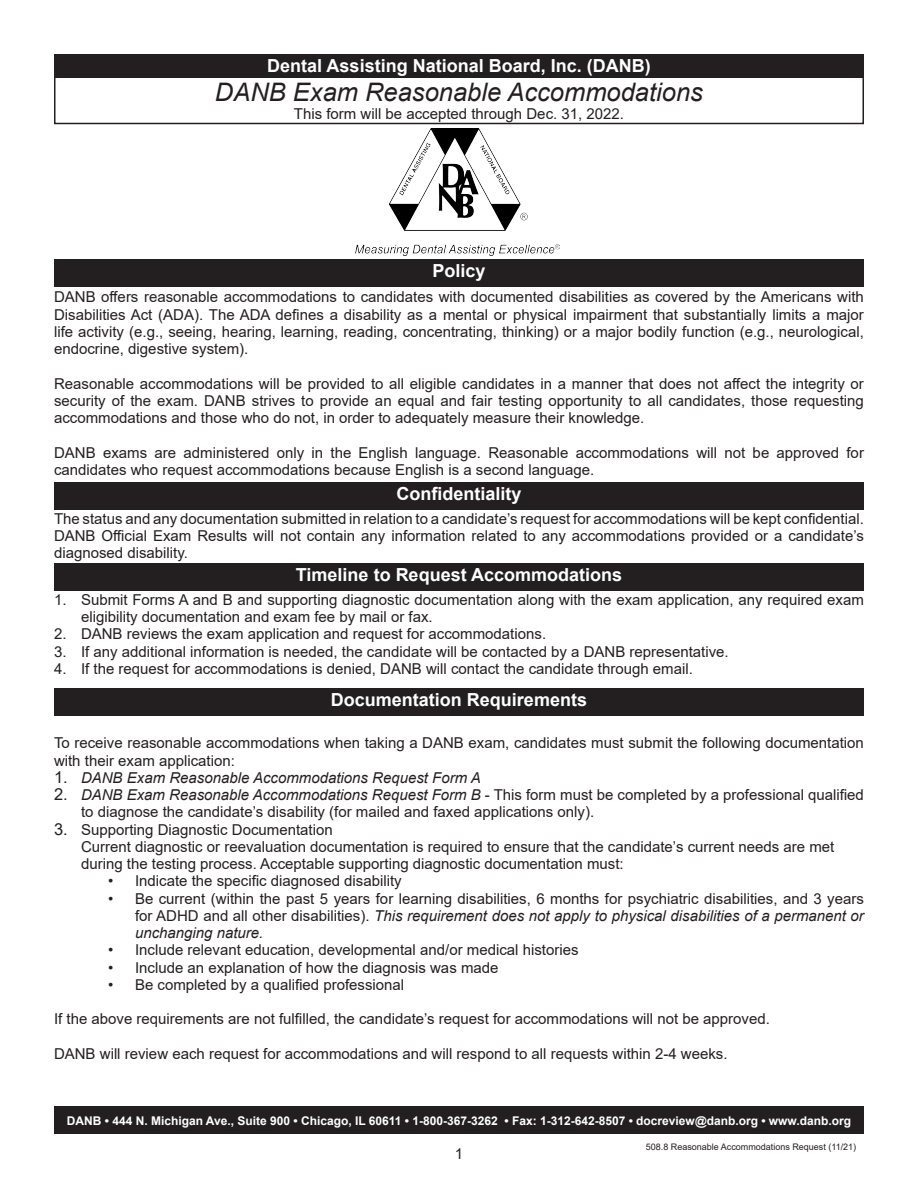
<style>
.page{position:relative;width:918px;height:1188px;background:#fff}
.page>*{position:absolute;margin:0;border:0;box-sizing:border-box;transform-origin:0 0}
.t1{font:italic 25.5px "Arial";color:#231f20}
.heading_3{font:700 18px "Arial";color:#fff}
.t2{font:15px/17.2px "Arial";color:#231f20}
.t3{font:italic 15px "Arial";color:#231f20}
.t4{font:700 12px "Arial";color:#fff}
.t5{font:9px "Arial";color:#231f20}
.s1{font-style:normal;font-size:16.5px}
.s2{font-size:16.5px}
.s3{font-style:italic}
</style>
<div class="page">
<div style="left:54px;top:1107px;width:810px;height:27px;background:#231f20"></div>
<div style="left:54px;top:563px;width:810px;height:28px;background:#231f20"></div>
<div style="left:54px;top:482px;width:810px;height:28px;background:#231f20"></div>
<div style="left:54px;top:260px;width:810px;height:27px;background:#231f20"></div>
<div style="left:54px;top:54px;width:810px;height:22px;background:#231f20"></div>
<div style="left:54px;top:76px;width:810px;height:48px;border:2px solid #231f20"></div>
<img style="left:355px;top:129px;width:204px;height:127px">
<div style="left:54px;top:688px;width:810px;height:27px;background:#231f20"></div>
<p class="heading_3" style="left:267px;top:53px;width:385px">Dental Assisting National Board, Inc. (DANB)</p>
<p class="t1" style="left:215px;top:75px;width:490px">DANB Exam Reasonable Accommodations</p>
<p class="t2" style="left:294px;top:105px;width:332px">This form will be accepted through Dec. 31, 2022.</p>
<p class="heading_3" style="left:432px;top:258px;width:55px">Policy</p>
<p class="t2" style="left:54px;top:288px;width:811px;text-align:justify">DANB offers reasonable accommodations to candidates with documented disabilities as covered by the Americans with Disabilities Act (ADA). The ADA defines a disability as a mental or physical impairment that substantially limits a major life activity (e.g., seeing, hearing, learning, reading, concentrating, thinking) or a major bodily function (e.g., neurological, endocrine, digestive system).</p>
<p class="t2" style="left:54px;top:375px;width:811px;text-align:justify">Reasonable accommodations will be provided to all eligible candidates in a manner that does not affect the integrity or security of the exam. DANB strives to provide an equal and fair testing opportunity to all candidates, those requesting accommodations and those who do not, in order to adequately measure their knowledge.</p>
<p class="t2" style="left:54px;top:444px;width:811px">DANB exams are administered only in the English language. Reasonable accommodations will not be approved for candidates who request accommodations because English is a second language.</p>
<p class="t2" style="left:54px;top:510px;width:811px;text-align:justify">The status and any documentation submitted in relation to a candidate’s request for accommodations will be kept confidential.<br>DANB Official Exam Results will not contain any information related to any accommodations provided or a candidate’s diagnosed disability.</p>
<p class="t2" style="left:81px;top:591px;width:784px;text-indent:-27px">1. Submit Forms A and B and supporting diagnostic documentation along with the exam application, any required exam eligibility documentation and exam fee by mail or fax.</p>
<p class="t2" style="left:54px;top:625px;width:494px">2. DANB reviews the exam application and request for accommodations.</p>
<p class="t2" style="left:54px;top:643px;width:676px">3. If any additional information is needed, the candidate will be contacted by a DANB representative.</p>
<p class="t2" style="left:54px;top:660px;width:640px">4. If the request for accommodations is denied, DANB will contact the candidate through email.</p>
<p class="heading_3" style="left:331px;top:687px;width:258px">Documentation Requirements</p>
<p class="t2" style="left:54px;top:734px;width:811px">To receive reasonable accommodations when taking a DANB exam, candidates must submit the following documentation with their exam application:</p>
<p class="t3" style="left:54px;top:768px;width:428px"><span class="s1">1.</span> DANB Exam Reasonable Accommodations Request Form A</p>
<p class="t2" style="left:81px;top:786px;width:784px;text-indent:-27px"><span class="s2">2.</span> <span class="s3">DANB Exam Reasonable Accommodations Request Form B</span> - This form must be completed by a professional qualified to diagnose the candidate’s disability (for mailed and faxed applications only).</p>
<p class="t2" style="left:81px;top:821px;width:755px;text-indent:-27px"><span class="s2">3.</span> Supporting Diagnostic Documentation<br>Current diagnostic or reevaluation documentation is required to ensure that the candidate’s current needs are met during the testing process. Acceptable supporting diagnostic documentation must:</p>
<p class="t2" style="left:108px;top:872px;width:295px">• Indicate the specific diagnosed disability</p>
<p class="t2" style="left:135px;top:890px;width:730px;text-align:justify;text-indent:-27px">• Be current (within the past 5 years for learning disabilities, 6 months for psychiatric disabilities, and 3 years for ADHD and all other disabilities). <span class="s3">This requirement does not apply to physical disabilities of a permanent or unchanging nature.</span></p>
<p class="t2" style="left:108px;top:941px;width:472px">• Include relevant education, developmental and/or medical histories</p>
<p class="t2" style="left:108px;top:959px;width:392px">• Include an explanation of how the diagnosis was made</p>
<p class="t2" style="left:108px;top:976px;width:298px">• Be completed by a qualified professional</p>
<p class="t2" style="left:54px;top:1010px;width:717px">If the above requirements are not fulfilled, the candidate’s request for accommodations will not be approved.</p>
<p class="t2" style="left:54px;top:1045px;width:675px">DANB will review each request for accommodations and will respond to all requests within 2-4 weeks.</p>
<p class="heading_3" style="left:397px;top:481px;width:127px">Confidentiality</p>
<p class="heading_3" style="left:296px;top:562px;width:328px">Timeline to Request Accommodations</p>
<p class="t4" style="left:67px;top:1112px;width:786px">DANB • 444 N. Michigan Ave., Suite 900 • Chicago, IL 60611 • 1-800-367-3262 • Fax: 1-312-642-8507 • docreview@danb.org • www.danb.org</p>
<p class="t2" style="left:455px;top:1145px;width:10px">1</p>
<p class="t5" style="left:646px;top:1140px;width:212px">508.8 Reasonable Accommodations Request (11/21)</p>
</div>
